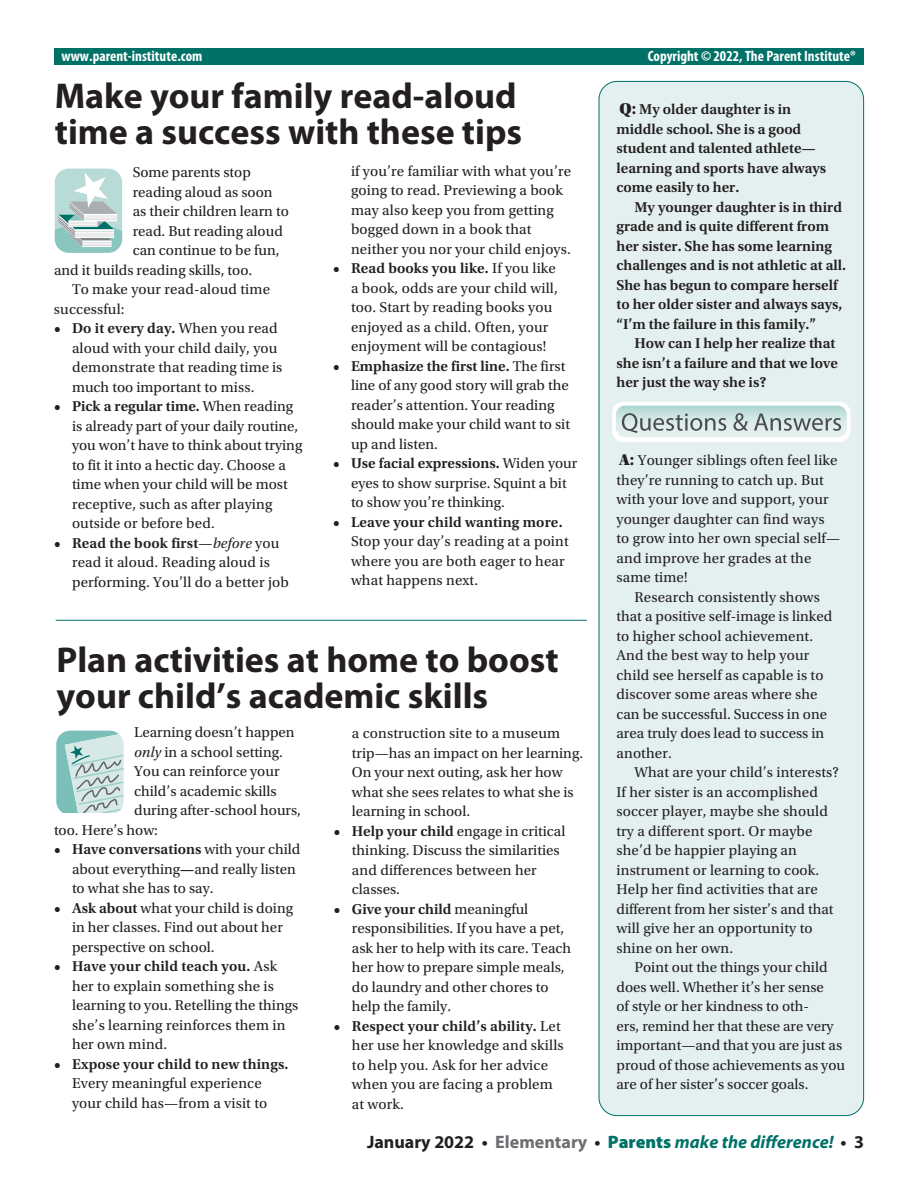
<style>
.page{position:relative;width:918px;height:1188px;background:#fff}
.page>*{position:absolute;margin:0;border:0;box-sizing:border-box;transform-origin:0 0}
.t1{font:700 36px/36px "Myriad Pro";color:#231f20}
.t2{font:italic 700 18px "Myriad Pro";color:#007167}
.t3{font:15px/19.5px "Utopia Std";letter-spacing:.01em;color:#231f20}
.t4{font:600 15px/19.5px "Utopia Std";color:#231f20}
.t5{font:700 condensed 15px "Myriad Pro";color:#fff}
.s1{font-weight:600}
.s2{font-style:italic}
.s3{font-family:"Utopia Std Black Headline";font-weight:400;font-size:16.5px}
.s4{font-family:"Utopia Std Black Headline";font-size:16.5px}
.s5{font-style:normal;color:#231f20}
.s6{font-style:normal;color:#6c6d70}
.s7{font-weight:900;font-style:normal}
</style>
<div class="page">
<div style="left:599px;top:81px;width:265px;height:1035px;background:#e4f0ef;border-radius:18px"></div>
<hr style="left:56px;top:620px;width:531px;height:1px;background:#007167">
<svg style="left:56px;top:730px;width:68px;height:82px;background:#b0d1ce"></svg>
<svg style="left:612px;top:402px;width:238px;height:40px"></svg>
<div style="left:54px;top:49px;width:810px;height:16px;background:#007167"></div>
<svg style="left:54px;top:168px;width:69px;height:85px"></svg>
<p class="t5" style="left:62px;top:46px;width:142px">www.parent-institute.com</p>
<p class="t5" style="left:648px;top:46px;width:210px">Copyright © 2022, The Parent Institute®</p>
<h1 class="t1" style="left:55px;top:77px;width:469px">Make your family read-aloud time a success with these tips</h1>
<p class="t3" style="left:133px;top:163px;width:120px">Some parents stop</p>
<p class="t3" style="left:133px;top:183px;width:141px">reading aloud as soon</p>
<p class="t3" style="left:133px;top:202px;width:158px">as their children learn to</p>
<p class="t3" style="left:133px;top:222px;width:152px">read. But reading aloud</p>
<p class="t3" style="left:133px;top:241px;width:148px">can continue to be fun,</p>
<p class="t3" style="left:54px;top:261px;width:200px">and it builds reading skills, too.</p>
<p class="t3" style="left:72px;top:280px;width:200px">To make your read-aloud time</p>
<p class="t3" style="left:54px;top:300px;width:72px">successful:</p>
<p class="t3" style="left:72px;top:319px;width:212px;text-indent:-18px"><span class="s1">• Do it every day.</span> When you read aloud with your child daily, you demonstrate that reading time is much too important to miss.</p>
<p class="t3" style="left:72px;top:397px;width:232px;text-indent:-18px"><span class="s1">• Pick a regular time.</span> When reading is already part of your daily routine, you won’t have to think about trying to fit it into a hectic day. Choose a time when your child will be most receptive, such as after playing outside or before bed.</p>
<p class="t3" style="left:72px;top:534px;width:218px;text-indent:-18px"><span class="s1">• Read the book first</span>—<span class="s2">before</span> you read it aloud. Reading aloud is performing. You’ll do a better job</p>
<p class="t3" style="left:351px;top:162px;width:222px">if you’re familiar with what you’re going to read. Previewing a book may also keep you from getting bogged down in a book that neither you nor your child enjoys.</p>
<p class="t3" style="left:351px;top:259px;width:208px;text-indent:-18px"><span class="s1">• Read books you like.</span> If you like a book, odds are your child will, too. Start by reading books you enjoyed as a child. Often, your enjoyment will be contagious!</p>
<p class="t3" style="left:351px;top:357px;width:221px;text-indent:-18px"><span class="s1">• Emphasize the first line.</span> The first line of any good story will grab the reader’s attention. Your reading should make your child want to sit up and listen.</p>
<p class="t3" style="left:351px;top:454px;width:228px;text-indent:-18px"><span class="s1">• Use facial expressions.</span> Widen your eyes to show surprise. Squint a bit to show you’re thinking.</p>
<p class="t4" style="left:333px;top:512px;width:231px">• Leave your child wanting more.</p>
<p class="t3" style="left:351px;top:532px;width:219px">Stop your day’s reading at a point where you are both eager to hear what happens next.</p>
<h1 class="t1" style="left:56px;top:640px;width:504px">Plan activities at home to boost your child’s academic skills</h1>
<p class="t3" style="left:134px;top:723px;width:162px">Learning doesn’t happen</p>
<p class="t3" style="left:134px;top:742px;width:150px"><span class="s2">only</span> in a school setting.</p>
<p class="t3" style="left:134px;top:762px;width:147px">You can reinforce your</p>
<p class="t3" style="left:134px;top:781px;width:144px">child’s academic skills</p>
<p class="t3" style="left:134px;top:801px;width:168px">during after-school hours,</p>
<p class="t3" style="left:54px;top:820px;width:105px">too. Here’s how:</p>
<p class="t3" style="left:72px;top:840px;width:230px;text-indent:-18px"><span class="s1">• Have conversations</span> with your child about everything<span class="s1">—</span>and really listen to what she has to say.</p>
<p class="t3" style="left:72px;top:898px;width:223px;text-indent:-18px"><span class="s1">• Ask about</span> what your child is doing in her classes. Find out about her perspective on school.</p>
<p class="t3" style="left:72px;top:957px;width:228px;text-indent:-18px"><span class="s1">• Have your child teach you.</span> Ask her to explain something she is learning to you. Retelling the things she’s learning reinforces them in her own mind.</p>
<p class="t4" style="left:54px;top:1054px;width:236px">• Expose your child to new things.</p>
<p class="t3" style="left:72px;top:1074px;width:197px">Every meaningful experience your child has—from a visit to</p>
<p class="t3" style="left:352px;top:724px;width:233px">a construction site to a museum trip—has an impact on her learning.<br>On your next outing, ask her how what she sees relates to what she is learning in school.</p>
<p class="t3" style="left:352px;top:821px;width:215px;text-indent:-18px"><span class="s1">• Help your child</span> engage in critical thinking. Discuss the similarities and differences between her classes.</p>
<p class="t3" style="left:352px;top:899px;width:221px;text-indent:-18px"><span class="s1">• Give your child</span> meaningful responsibilities. If you have a pet, ask her to help with its care. Teach her how to prepare simple meals, do laundry and other chores to help the family.</p>
<p class="t3" style="left:352px;top:1016px;width:213px;text-indent:-18px"><span class="s1">• Respect your child’s ability.</span> Let her use her knowledge and skills to help you. Ask for her advice when you are facing a problem at work.</p>
<p class="t4" style="left:616px;top:100px;width:211px"><span class="s3">Q:</span> My older daughter is in middle school. She is a good student and talented athlete— learning and sports have always come easily to her.</p>
<p class="t4" style="left:616px;top:197px;width:231px;text-indent:18px">My younger daughter is in third grade and is quite different from her sister. She has some learning challenges and is not athletic at all.<br>She has begun to compare herself to her older sister and always says, “I’m the failure in this family.”</p>
<p class="t4" style="left:616px;top:334px;width:223px;text-indent:18px">How can I help her realize that she isn’t a failure and that we love her just the way she is?</p>
<p class="t3" style="left:617px;top:451px;width:225px"><span class="s4">A:</span> Younger siblings often feel like they’re running to catch up. But with your love and support, your younger daughter can find ways to grow into her own special self— and improve her grades at the same time!</p>
<p class="t3" style="left:616px;top:587px;width:217px;text-indent:18px">Research consistently shows that a positive self-image is linked to higher school achievement.<br>And the best way to help your child see herself as capable is to discover some areas where she can be successful. Success in one area truly does lead to success in another.</p>
<p class="t3" style="left:616px;top:763px;width:224px;text-indent:18px">What are your child’s interests?<br>If her sister is an accomplished soccer player, maybe she should try a different sport. Or maybe she’d be happier playing an instrument or learning to cook.<br>Help her find activities that are different from her sister’s and that will give her an opportunity to shine on her own.</p>
<p class="t3" style="left:616px;top:958px;width:230px;text-indent:18px">Point out the things your child does well. Whether it’s her sense<br>of style or her kindness to oth-<br>ers, remind her that these are very important—and that you are just as proud of those achievements as you are of her sister’s soccer goals.</p>
<p class="t2" style="left:367px;top:1130px;width:499px"><span class="s5">January 2022 •</span> <span class="s6">Elementary</span> <span class="s5">•</span> <span class="s7">Parents</span> make the difference! <span class="s5">• 3</span></p>
</div>
